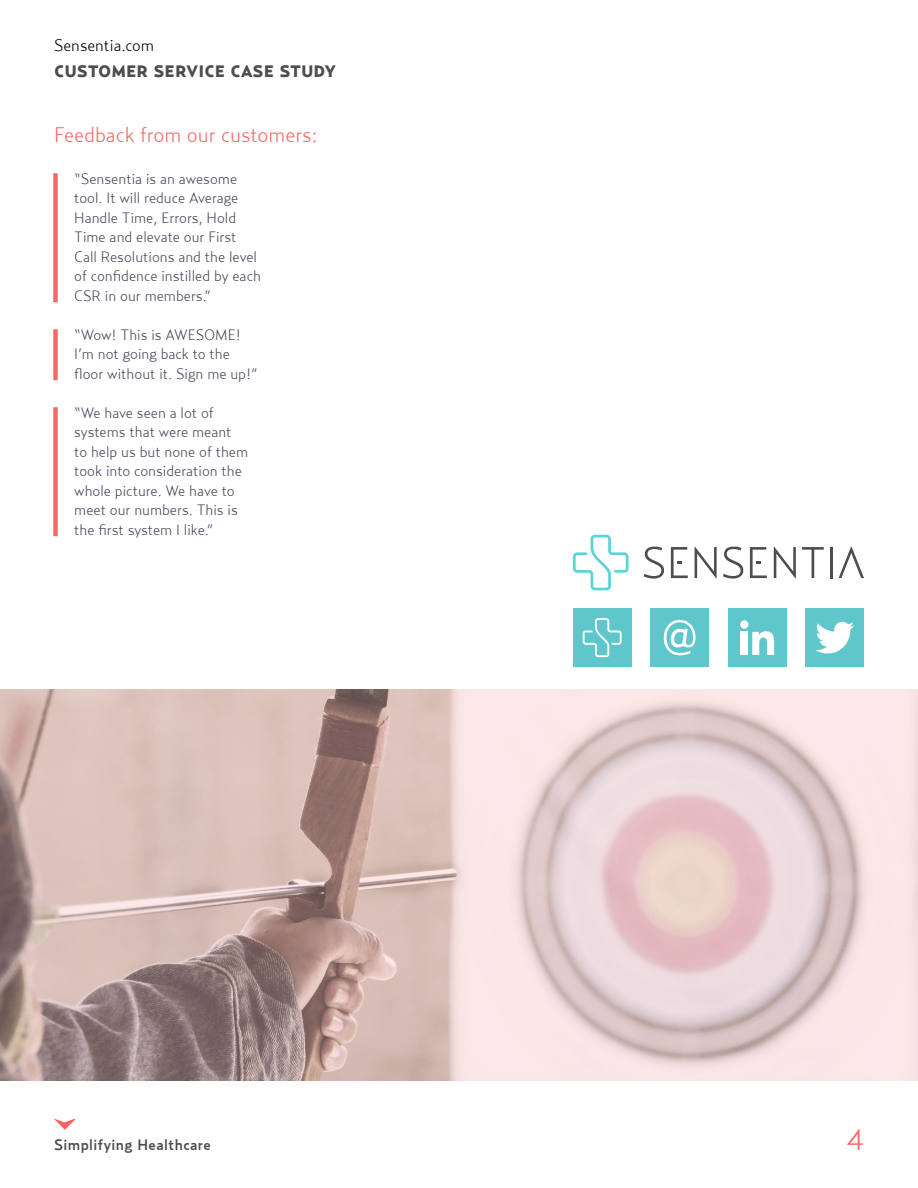
<style>
.page{position:relative;width:918px;height:1188px;background:#fff}
.page>*{position:absolute;margin:0;border:0;box-sizing:border-box;transform-origin:0 0}
.t1{font:300 30px "Relay";color:#ff6361}
.t2{font:300 21px "Relay";color:#f26b69}
.t3{font:900 16.5px "Relay";letter-spacing:.04em;color:#4d4d4d}
.t4{font:300 16.5px "Relay";color:#000}
.t5{font:300 15px/19.5px "Relay";color:#44485a}
.t6{font:500 15px "Relay";letter-spacing:.03em;color:#4d4d4d}
</style>
<div class="page">
<img style="left:0;top:689px;width:918px;height:392px">
<svg style="left:54px;top:1119px;width:22px;height:11px"></svg>
<svg style="left:573px;top:535px;width:56px;height:55px"></svg>
<svg style="left:644px;top:547px;width:20px;height:32px"></svg>
<svg style="left:695px;top:547px;width:22px;height:31px"></svg>
<svg style="left:723px;top:547px;width:20px;height:32px"></svg>
<svg style="left:774px;top:547px;width:22px;height:31px"></svg>
<svg style="left:802px;top:547px;width:22px;height:31px"></svg>
<hr style="left:830px;top:547px;width:3px;height:31px;background:#4f4d4d">
<svg style="left:839px;top:547px;width:25px;height:31px"></svg>
<svg style="left:671px;top:547px;width:17px;height:31px"></svg>
<svg style="left:750px;top:547px;width:17px;height:31px"></svg>
<div style="left:573px;top:608px;width:58px;height:59px;background:#5fc7cc"></div>
<svg style="left:583px;top:618px;width:39px;height:39px"></svg>
<div style="left:650px;top:608px;width:59px;height:59px;background:#5fc7cc"></div>
<svg style="left:664px;top:620px;width:32px;height:35px"></svg>
<div style="left:728px;top:608px;width:58px;height:59px;background:#5fc7cc"></div>
<div style="left:741px;top:632px;width:7px;height:23px;background:#fff"></div>
<div style="left:740px;top:620px;width:8px;height:9px;background:#fff;border-radius:50%"></div>
<svg style="left:752px;top:631px;width:22px;height:24px"></svg>
<div style="left:806px;top:608px;width:58px;height:59px;background:#5fc7cc"></div>
<svg style="left:815px;top:622px;width:39px;height:31px"></svg>
<div style="left:53px;top:173px;width:5px;height:129px;background:#f26b69"></div>
<div style="left:53px;top:407px;width:5px;height:129px;background:#f26b69"></div>
<div style="left:53px;top:329px;width:5px;height:51px;background:#f26b69"></div>
<p class="t4" style="left:54px;top:35px;width:102px">Sensentia.com</p>
<p class="t3" style="left:54px;top:62px;width:283px">CUSTOMER SERVICE CASE STUDY</p>
<h2 class="t2" style="left:54px;top:122px;width:265px">Feedback from our customers:</h2>
<p class="t5" style="left:74px;top:168px;width:188px">“Sensentia is an awesome tool. It will reduce Average<br>Handle Time, Errors, Hold<br>Time and elevate our First<br>Call Resolutions and the level of confidence instilled by each<br>CSR in our members.”</p>
<p class="t5" style="left:74px;top:324px;width:185px">“Wow! This is AWESOME!<br>I’m not going back to the floor without it. Sign me up!”</p>
<p class="t5" style="left:74px;top:402px;width:175px">“We have seen a lot of systems that were meant to help us but none of them took into consideration the whole picture. We have to meet our numbers. This is the first system I like.”</p>
<p class="t6" style="left:54px;top:1136px;width:158px">Simplifying Healthcare</p>
<h1 class="t1" style="left:847px;top:1122px;width:19px">4</h1>
</div>
